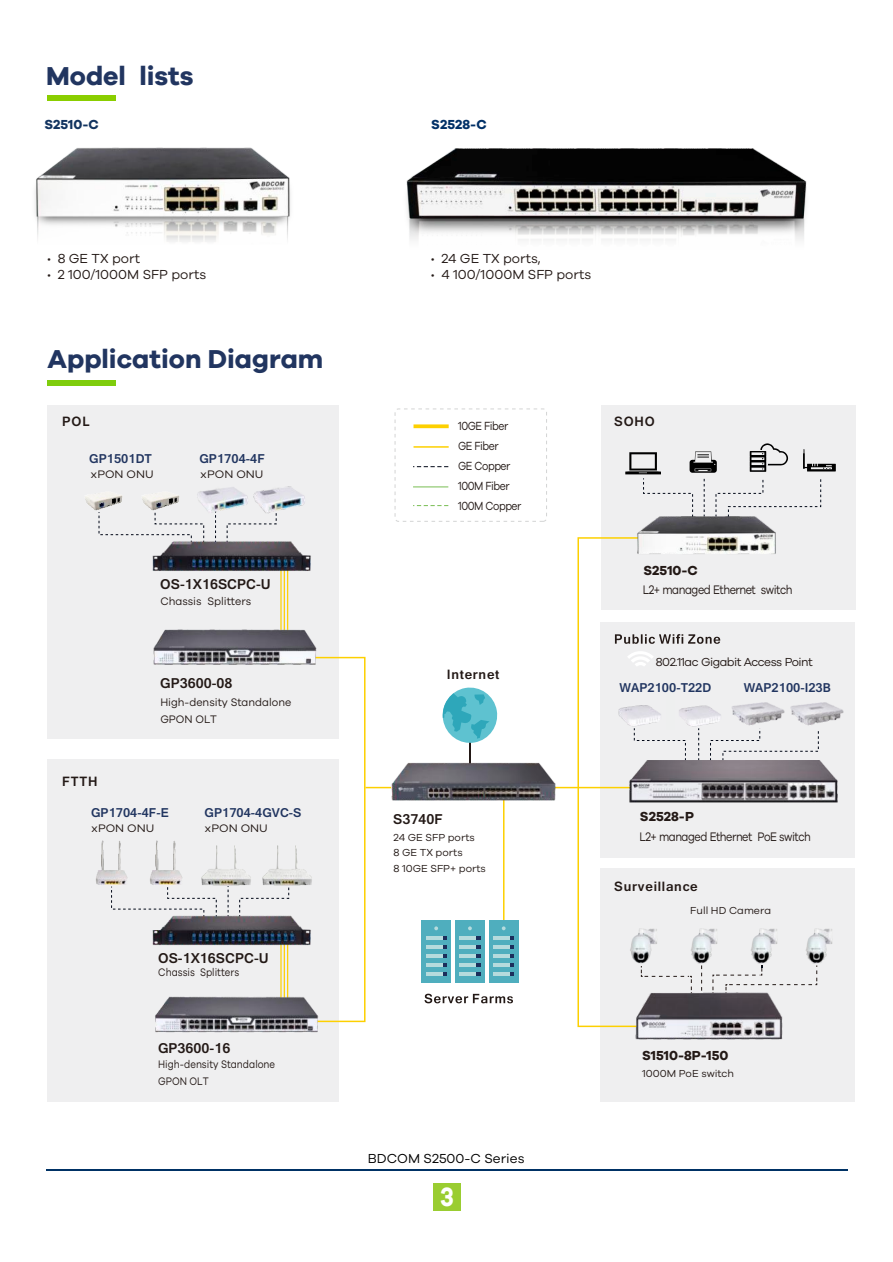
<style>
.page{position:relative;width:893px;height:1262px;background:#fff}
.page>*{position:absolute;margin:0;border:0;box-sizing:border-box;transform-origin:0 0}
.t1{font:700 27.3px "Galano Grotesque DEMO";color:#fff;scale:.87 1}
.t2{font:700 26.7px "Galano Grotesque DEMO";color:#213560}
.t3{font:700 14.85px "Gautami";color:#231916}
.t4{font:700 14.1px "Gautami";letter-spacing:.055em;color:#231916}
.t5{font:13.5px/16.2px "Galano Grotesque";color:#231916}
.t6{font:700 13.5px "Galano Grotesque DEMO";color:#231916}
.t7{font:13.5px "Galano Grotesque";color:#000}
.t8{font:700 13.5px "Galano Grotesque DEMO";color:#123460}
.t9{font:700 13.5px "Galano Grotesque DEMO";color:#003067}
.t10{font:700 13.35px "Gautami";color:#213560}
.t11{font:12.75px "Galano Grotesque";letter-spacing:-.045em;color:#231916;scale:.85 1}
.t12{font:12.15px/20.1px "Galano Grotesque";letter-spacing:-.045em;color:#231916;scale:.85 1}
.t13{font:12px "Galano Grotesque";letter-spacing:-.045em;color:#231916}
.t14{font:11.25px/17.5px "Galano Grotesque";color:#231916;scale:.85 1}
.t15{font:11.25px/17.5px "Galano Grotesque";color:#231916;scale:.95 1}
.t16{font:11.25px "Galano Grotesque";color:#231916;scale:1.05 1}
.t17{font:11.25px "Galano Grotesque";color:#231916;scale:.96 1}
.t18{font:10.5px/15.6px "Galano Grotesque";color:#231916}
.s1{font-family:"Galano Grotesque DEMO";font-weight:700}
</style>
<div class="page">
<img style="left:406px;top:148px;width:401px;height:92px">
<img style="left:35px;top:147px;width:256px;height:95px">
<div style="left:47px;top:380px;width:69px;height:6px;background:#7fcd0d"></div>
<div style="left:433px;top:1183px;width:27px;height:27px;background:#9acd31"></div>
<hr style="left:46px;top:1169px;width:801px;height:2px;background:#003265">
<div style="left:48px;top:95px;width:68px;height:6px;background:#8ace00"></div>
<div style="left:48px;top:405px;width:291px;height:333px;background:#efeff0"></div>
<div style="left:48px;top:759px;width:291px;height:342px;background:#efeff0"></div>
<svg style="left:111px;top:886px;width:178px;height:25px"></svg>
<svg style="left:413px;top:466px;width:35px;height:1px"></svg>
<svg style="left:413px;top:424px;width:35px;height:4px"></svg>
<hr style="left:413px;top:446px;width:35px;height:2px;background:#fdd000">
<div style="left:395px;top:408px;width:152px;height:113px;border:1px dashed #d3d4d4;border-radius:3px"></div>
<hr style="left:413px;top:486px;width:35px;height:1px;background:#79bd53">
<svg style="left:413px;top:505px;width:35px;height:1px"></svg>
<div style="left:600px;top:867px;width:255px;height:234px;background:#efeff0"></div>
<div style="left:600px;top:621px;width:255px;height:236px;background:#efeff0"></div>
<div style="left:601px;top:405px;width:254px;height:205px;background:#efeff0"></div>
<svg style="left:306px;top:656px;width:84px;height:366px"></svg>
<hr style="left:554px;top:787px;width:91px;height:1px;background:#fdd000">
<hr style="left:280px;top:937px;width:1px;height:63px;background:#fdd000">
<hr style="left:284px;top:937px;width:1px;height:63px;background:#fdd000">
<hr style="left:287px;top:937px;width:1px;height:63px;background:#fdd000">
<svg style="left:424px;top:993px;width:89px;height:10px"></svg>
<hr style="left:469px;top:735px;width:1px;height:37px;background:#231916">
<svg style="left:442px;top:687px;width:56px;height:58px"></svg>
<img style="left:197px;top:487px;width:50px;height:24px">
<img style="left:247px;top:486px;width:58px;height:25px">
<hr style="left:280px;top:564px;width:1px;height:78px;background:#fdd000">
<hr style="left:284px;top:564px;width:1px;height:78px;background:#fdd000">
<hr style="left:287px;top:564px;width:1px;height:78px;background:#fdd000">
<hr style="left:503px;top:795px;width:1px;height:126px;background:#fdd000">
<div style="left:421px;top:919px;width:30px;height:63px;background:#4faebe"></div>
<svg style="left:442px;top:936px;width:4px;height:3px"></svg>
<hr style="left:425px;top:936px;width:17px;height:3px;background:#b5dbdd">
<svg style="left:442px;top:945px;width:4px;height:3px"></svg>
<hr style="left:425px;top:945px;width:17px;height:3px;background:#b5dbdd">
<svg style="left:442px;top:954px;width:4px;height:3px"></svg>
<hr style="left:425px;top:954px;width:17px;height:3px;background:#b5dbdd">
<svg style="left:442px;top:963px;width:4px;height:3px"></svg>
<hr style="left:425px;top:963px;width:17px;height:3px;background:#b5dbdd">
<svg style="left:442px;top:972px;width:4px;height:3px"></svg>
<hr style="left:425px;top:972px;width:17px;height:3px;background:#b5dbdd">
<svg style="left:434px;top:926px;width:4px;height:4px"></svg>
<div style="left:455px;top:919px;width:29px;height:63px;background:#4faebe"></div>
<svg style="left:476px;top:936px;width:4px;height:3px"></svg>
<hr style="left:459px;top:936px;width:17px;height:3px;background:#b5dbdd">
<svg style="left:476px;top:945px;width:4px;height:3px"></svg>
<hr style="left:459px;top:945px;width:17px;height:3px;background:#b5dbdd">
<svg style="left:476px;top:954px;width:4px;height:3px"></svg>
<hr style="left:459px;top:954px;width:17px;height:3px;background:#b5dbdd">
<svg style="left:476px;top:963px;width:4px;height:3px"></svg>
<hr style="left:459px;top:963px;width:17px;height:3px;background:#b5dbdd">
<svg style="left:476px;top:972px;width:4px;height:3px"></svg>
<hr style="left:459px;top:972px;width:17px;height:3px;background:#b5dbdd">
<svg style="left:468px;top:926px;width:4px;height:4px"></svg>
<div style="left:489px;top:919px;width:29px;height:63px;background:#4faebe"></div>
<svg style="left:510px;top:936px;width:4px;height:3px"></svg>
<hr style="left:493px;top:936px;width:17px;height:3px;background:#b5dbdd">
<svg style="left:510px;top:945px;width:4px;height:3px"></svg>
<hr style="left:493px;top:945px;width:17px;height:3px;background:#b5dbdd">
<svg style="left:510px;top:954px;width:4px;height:3px"></svg>
<hr style="left:493px;top:954px;width:17px;height:3px;background:#b5dbdd">
<svg style="left:510px;top:963px;width:4px;height:3px"></svg>
<hr style="left:493px;top:963px;width:17px;height:3px;background:#b5dbdd">
<svg style="left:510px;top:972px;width:4px;height:3px"></svg>
<hr style="left:493px;top:972px;width:17px;height:3px;background:#b5dbdd">
<svg style="left:502px;top:926px;width:3px;height:4px"></svg>
<img style="left:85px;top:495px;width:38px;height:16px">
<img style="left:390px;top:759px;width:167px;height:43px">
<img style="left:153px;top:624px;width:165px;height:43px">
<img style="left:155px;top:993px;width:164px;height:40px">
<img style="left:819px;top:702px;width:24px;height:21px">
<img style="left:142px;top:495px;width:38px;height:16px">
<img style="left:262px;top:845px;width:52px;height:41px">
<img style="left:201px;top:845px;width:50px;height:41px">
<img style="left:96px;top:840px;width:32px;height:45px">
<img style="left:150px;top:840px;width:33px;height:45px">
<img style="left:152px;top:911px;width:162px;height:37px">
<svg style="left:625px;top:443px;width:210px;height:65px"></svg>
<svg style="left:98px;top:511px;width:179px;height:27px"></svg>
<img style="left:152px;top:538px;width:159px;height:36px">
<img style="left:625px;top:504px;width:162px;height:32px">
<img style="left:819px;top:760px;width:19px;height:43px">
<svg style="left:576px;top:536px;width:243px;height:491px"></svg>
<img style="left:621px;top:922px;width:43px;height:46px">
<img style="left:682px;top:922px;width:42px;height:46px">
<img style="left:742px;top:922px;width:42px;height:46px">
<img style="left:797px;top:922px;width:36px;height:46px">
<img style="left:634px;top:983px;width:149px;height:57px">
<h2 class="t2" style="left:46px;top:64px;width:149px">Model lists</h2>
<p class="t8" style="left:44px;top:118px;width:56px">S2510-C</p>
<p class="t9" style="left:431px;top:118px;width:57px">S2528-C</p>
<p class="t5" style="left:48px;top:251px;width:160px"><span class="s1">·</span> 8 GE TX port<br><span class="s1">·</span> 2 100/1000M SFP ports</p>
<h2 class="t2" style="left:48px;top:347px;width:277px">Application Diagram</h2>
<p class="t4" style="left:62px;top:412px;width:29px">POL</p>
<p class="t10" style="left:89px;top:451px;width:64px">GP1501DT</p>
<p class="t10" style="left:199px;top:451px;width:67px">GP1704-4F</p>
<p class="t16" style="left:90px;top:469px;width:62px">xPON ONU</p>
<p class="t16" style="left:200px;top:469px;width:62px">xPON ONU</p>
<p class="t3" style="left:160px;top:575px;width:112px">OS-1X16SCPC-U</p>
<p class="t17" style="left:160px;top:595px;width:96px">Chassis Splitters</p>
<p class="t3" style="left:160px;top:674px;width:74px">GP3600-08</p>
<p class="t4" style="left:62px;top:772px;width:37px">FTTH</p>
<p class="t15" style="left:160px;top:694px;width:139px">High-density Standalone<br>GPON OLT</p>
<p class="t10" style="left:91px;top:805px;width:79px">GP1704-4F-E</p>
<p class="t10" style="left:204px;top:805px;width:98px">GP1704-4GVC-S</p>
<p class="t16" style="left:91px;top:823px;width:62px">xPON ONU</p>
<p class="t16" style="left:205px;top:823px;width:62px">xPON ONU</p>
<p class="t3" style="left:158px;top:949px;width:112px">OS-1X16SCPC-U</p>
<p class="t14" style="left:158px;top:964px;width:97px">Chassis Splitters</p>
<p class="t3" style="left:158px;top:1038px;width:74px">GP3600-16</p>
<p class="t14" style="left:158px;top:1055px;width:139px">High-density Standalone<br>GPON OLT</p>
<p class="t5" style="left:431px;top:251px;width:162px"><span class="s1">·</span> 24 GE TX ports,<br><span class="s1">·</span> 4 100/1000M SFP ports</p>
<p class="t12" style="left:458px;top:416px;width:76px">10GE Fiber<br>GE Fiber<br>GE Copper<br>100M Fiber<br>100M Copper</p>
<p class="t4" style="left:614px;top:412px;width:42px">SOHO</p>
<p class="t6" style="left:643px;top:565px;width:56px">S2510-C</p>
<p class="t11" style="left:643px;top:583px;width:177px">L2+ managed Ethernet switch</p>
<p class="t4" style="left:447px;top:666px;width:54px">Internet</p>
<p class="t13" style="left:656px;top:656px;width:158px">802.11ac Gigabit Access Point</p>
<p class="t10" style="left:619px;top:679px;width:93px">WAP2100-T22D</p>
<p class="t10" style="left:743px;top:679px;width:89px">WAP2100-I23B</p>
<p class="t3" style="left:393px;top:809px;width:51px">S3740F</p>
<p class="t6" style="left:640px;top:810px;width:56px">S2528-P</p>
<p class="t18" style="left:393px;top:830px;width:94px">24 GE SFP ports<br>8 GE TX ports<br>8 10GE SFP+ ports</p>
<p class="t11" style="left:639px;top:831px;width:203px">L2+ managed Ethernet PoE switch</p>
<p class="t4" style="left:614px;top:878px;width:85px">Surveillance</p>
<p class="t18" style="left:690px;top:902px;width:82px">Full HD Camera</p>
<p class="t7" style="left:368px;top:1152px;width:158px">BDCOM S2500-C Series</p>
<h1 class="t1" style="left:440px;top:1184px;width:17px">3</h1>
<p class="t6" style="left:642px;top:1049px;width:88px">S1510-8P-150</p>
<p class="t18" style="left:642px;top:1066px;width:94px">1000M PoE switch</p>
</div>
